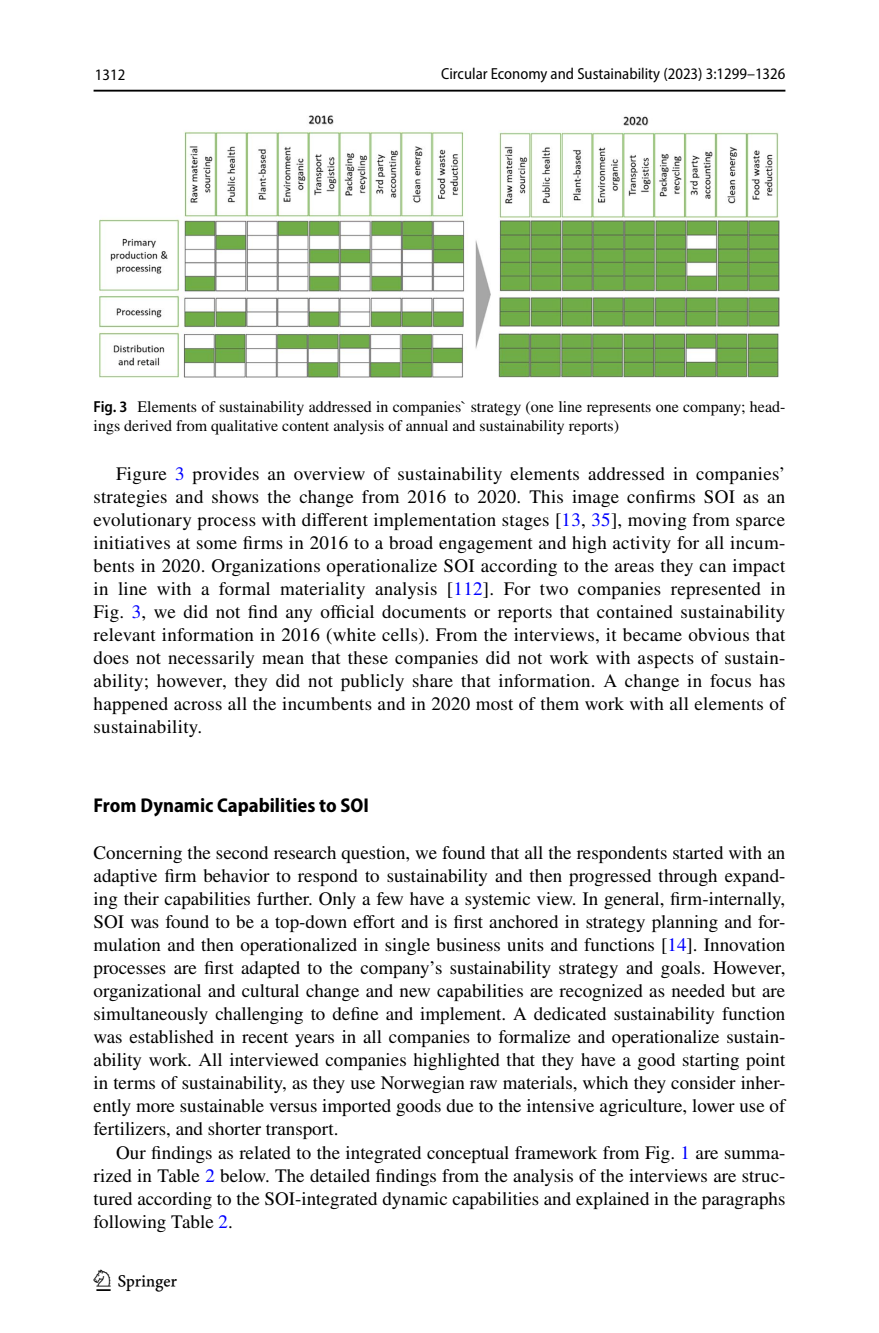
<style>
.page{position:relative;width:879px;height:1333px;background:#fff}
.page>*{position:absolute;margin:0;border:0;box-sizing:border-box;transform-origin:0 0}
.t1{font:30px "Springnew Regular 4";color:#000}
.t2{font:700 semi-condensed 20px "Myriad Pro";color:#000}
.t3{font:19px/23px "STIX";color:#000;text-align:justify}
.t4{font:16px/18.4px "STIX";color:#000}
.t5{font:semi-condensed 16px "Myriad Pro";color:#000}
.s1{font-family:"Myriad Pro";font-weight:600;font-stretch:semi-condensed}
.s2{color:#00f}
</style>
<div class="page">
<hr style="left:94px;top:90px;width:691px;height:2px;background:#000">
<img style="left:99px;top:116px;width:681px;height:261px">
<p class="t5" style="left:95px;top:66px;width:32px">1312</p>
<p class="t5" style="left:441px;top:65px;width:346px">Circular Economy and Sustainability (2023) 3:1299–1326</p>
<p class="t4" style="left:94px;top:398px;width:693px"><span class="s1">Fig. 3</span> Elements of sustainability addressed in companies` strategy (one line represents one company; head&shy;ings derived from qualitative content analysis of annual and sustainability reports)</p>
<p class="t3" style="left:94px;top:463px;width:693px;text-indent:23px">Figure <span class="s2">3</span> provides an overview of sustainability elements addressed in companies’ strategies and shows the change from 2016 to 2020. This image confirms SOI as an evolutionary process with different implementation stages [<span class="s2">13</span>, <span class="s2">35</span>], moving from sparce initiatives at some firms in 2016 to a broad engagement and high activity for all incum&shy;bents in 2020. Organizations operationalize SOI according to the areas they can impact in line with a formal materiality analysis [<span class="s2">112</span>]. For two companies represented in Fig. <span class="s2">3</span>, we did not find any official documents or reports that contained sustainability relevant information in 2016 (white cells). From the interviews, it became obvious that does not necessarily mean that these companies did not work with aspects of sustain&shy;ability; however, they did not publicly share that information. A change in focus has happened across all the incumbents and in 2020 most of them work with all elements of sustainability.</p>
<p class="t2" style="left:94px;top:794px;width:277px">From Dynamic Capabilities to SOI</p>
<p class="t3" style="left:94px;top:842px;width:693px">Concerning the second research question, we found that all the respondents started with an adaptive firm behavior to respond to sustainability and then progressed through expand&shy;ing their capabilities further. Only a few have a systemic view. In general, firm-internally, SOI was found to be a top-down effort and is first anchored in strategy planning and for&shy;mulation and then operationalized in single business units and functions [<span class="s2">14</span>]. Innovation processes are first adapted to the company’s sustainability strategy and goals. However, organizational and cultural change and new capabilities are recognized as needed but are simultaneously challenging to define and implement. A dedicated sustainability function was established in recent years in all companies to formalize and operationalize sustain&shy;ability work. All interviewed companies highlighted that they have a good starting point in terms of sustainability, as they use Norwegian raw materials, which they consider inher&shy;ently more sustainable versus imported goods due to the intensive agriculture, lower use of fertilizers, and shorter transport.</p>
<p class="t3" style="left:94px;top:1141px;width:693px;text-indent:23px">Our findings as related to the integrated conceptual framework from Fig. <span class="s2">1</span> are summa&shy;rized in Table <span class="s2">2</span> below. The detailed findings from the analysis of the interviews are struc&shy;tured according to the SOI-integrated dynamic capabilities and explained in the paragraphs following Table <span class="s2">2</span>.</p>
<h1 class="t1" style="left:96px;top:1269px;width:83px">1 3</h1>
</div>
